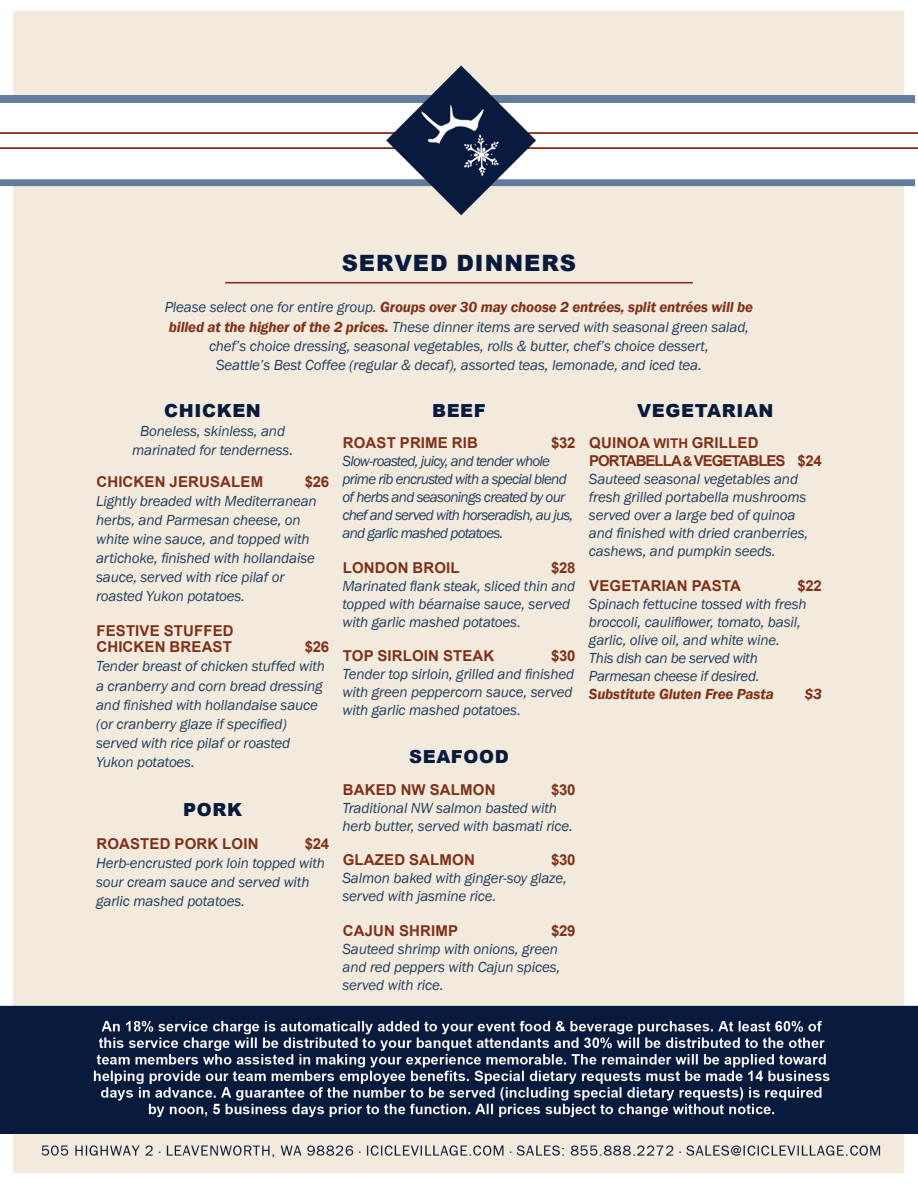
<style>
.page{position:relative;width:918px;height:1188px;background:#fff}
.page>*{position:absolute;margin:0;border:0;box-sizing:border-box;transform-origin:0 0}
.t1{font:900 22.5px "Arial";letter-spacing:.045em;color:#081b3d}
.t2{font:900 18px "Arial";letter-spacing:.035em;color:#081b3d}
.t3{font:italic 15px/18px "Franklin Gothic";letter-spacing:-.01em;color:#233e5e}
.t4{font:700 15px "Arial";letter-spacing:.01em;color:#803018}
.t5{font:italic 15px/18px "Franklin Gothic";letter-spacing:-.05em;color:#233e5e}
.t6{font:italic 600 15px "Franklin Gothic";letter-spacing:-.01em;color:#803018}
.t7{font:700 15px/18px "Arial";letter-spacing:-.065em;color:#803018}
.s1{font-weight:400;color:#233e5e}
.s2{font-weight:600;color:#803018}
.s3{font-size:13.5px}
</style>
<div class="page">
<img style="left:0;top:11px;width:918px;height:1162px">
<hr style="left:225px;top:282px;width:468px;height:1px;background:#803018">
<p class="t1" style="left:342px;top:247px;width:236px">SERVED DINNERS</p>
<p class="t6" style="left:165px;top:298px;width:590px"><span class="s1">Please select one for entire group.</span> Groups over 30 may choose 2 entrées, split entrées will be</p>
<p class="t3" style="left:169px;top:318px;width:582px"><span class="s2">billed at the higher of the 2 prices.</span> These dinner items are served with seasonal green salad,</p>
<p class="t3" style="left:209px;top:337px;width:501px">chef’s choice dressing, seasonal vegetables, rolls &amp; butter, chef’s choice dessert,</p>
<p class="t3" style="left:216px;top:356px;width:487px">Seattle’s Best Coffee (regular &amp; decaf), assorted teas, lemonade, and iced tea.</p>
<p class="t2" style="left:164px;top:397px;width:98px">CHICKEN</p>
<p class="t3" style="left:140px;top:422px;width:147px">Boneless, skinless, and</p>
<p class="t3" style="left:132px;top:441px;width:163px">marinated for tenderness.</p>
<p class="t4" style="left:96px;top:471px;width:168px">CHICKEN JERUSALEM</p>
<p class="t4" style="left:305px;top:471px;width:26px">$26</p>
<p class="t3" style="left:96px;top:491px;width:222px;line-height:19.2px">Lightly breaded with Mediterranean herbs, and Parmesan cheese, on white wine sauce, and topped with artichoke, finished with hollandaise sauce, served with rice pilaf or roasted Yukon potatoes.</p>
<p class="t4" style="left:96px;top:620px;width:139px">FESTIVE STUFFED</p>
<p class="t4" style="left:96px;top:637px;width:137px">CHICKEN BREAST</p>
<p class="t4" style="left:305px;top:637px;width:26px">$26</p>
<p class="t3" style="left:96px;top:657px;width:230px;line-height:19.2px">Tender breast of chicken stuffed with a cranberry and corn bread dressing and finished with hollandaise sauce (or cranberry glaze if specified) served with rice pilaf or roasted<br>Yukon potatoes.</p>
<p class="t2" style="left:183px;top:796px;width:60px">PORK</p>
<p class="t4" style="left:96px;top:833px;width:164px">ROASTED PORK LOIN</p>
<p class="t4" style="left:305px;top:833px;width:26px">$24</p>
<p class="t3" style="left:96px;top:854px;width:230px;line-height:19.2px">Herb-encrusted pork loin topped with sour cream sauce and served with garlic mashed potatoes.</p>
<p class="t2" style="left:432px;top:397px;width:55px">BEEF</p>
<p class="t4" style="left:343px;top:433px;width:137px">ROAST PRIME RIB</p>
<p class="t4" style="left:551px;top:433px;width:26px">$32</p>
<p class="t5" style="left:343px;top:453px;width:232px">Slow-roasted, juicy, and tender whole prime rib encrusted with a special blend of herbs and seasonings created by our chef and served with horseradish, au jus, and garlic mashed potatoes.</p>
<p class="t4" style="left:343px;top:557px;width:118px">LONDON BROIL</p>
<p class="t4" style="left:551px;top:557px;width:26px">$28</p>
<p class="t3" style="left:343px;top:577px;width:234px">Marinated flank steak, sliced thin and topped with béarnaise sauce, served with garlic mashed potatoes.</p>
<p class="t4" style="left:343px;top:646px;width:153px">TOP SIRLOIN STEAK</p>
<p class="t4" style="left:551px;top:646px;width:26px">$30</p>
<p class="t3" style="left:343px;top:666px;width:233px;text-align:justify">Tender top sirloin, grilled and finished with green peppercorn sauce, served with garlic mashed potatoes.</p>
<p class="t2" style="left:409px;top:744px;width:101px">SEAFOOD</p>
<p class="t4" style="left:343px;top:779px;width:154px">BAKED NW SALMON</p>
<p class="t4" style="left:551px;top:779px;width:26px">$30</p>
<p class="t3" style="left:343px;top:799px;width:232px">Traditional NW salmon basted with herb butter, served with basmati rice.</p>
<p class="t4" style="left:343px;top:850px;width:134px">GLAZED SALMON</p>
<p class="t4" style="left:551px;top:850px;width:26px">$30</p>
<p class="t3" style="left:343px;top:870px;width:226px">Salmon baked with ginger-soy glaze, served with jasmine rice.</p>
<p class="t4" style="left:343px;top:920px;width:117px">CAJUN SHRIMP</p>
<p class="t4" style="left:551px;top:920px;width:26px">$29</p>
<p class="t3" style="left:343px;top:940px;width:219px">Sauteed shrimp with onions, green and red peppers with Cajun spices, served with rice.</p>
<p class="t2" style="left:637px;top:397px;width:138px">VEGETARIAN</p>
<p class="t7" style="left:589px;top:434px;width:234px">QUINOA <span class="s3">WITH</span> GRILLED<br>PORTABELLA <span class="s3">&amp;</span> VEGETABLES $24</p>
<p class="t3" style="left:589px;top:471px;width:221px">Sauteed seasonal vegetables and fresh grilled portabella mushrooms served over a large bed of quinoa and finished with dried cranberries, cashews, and pumpkin seeds.</p>
<p class="t4" style="left:589px;top:575px;width:153px">VEGETARIAN PASTA</p>
<p class="t4" style="left:798px;top:575px;width:26px">$22</p>
<p class="t3" style="left:589px;top:595px;width:219px">Spinach fettucine tossed with fresh broccoli, cauliflower, tomato, basil, garlic, olive oil, and white wine.</p>
<p class="t3" style="left:589px;top:649px;width:172px">This dish can be served with<br>Parmesan cheese if desired.</p>
<p class="t6" style="left:589px;top:684px;width:186px">Substitute Gluten Free Pasta</p>
<p class="t6" style="left:804px;top:684px;width:19px">$3</p>
</div>
